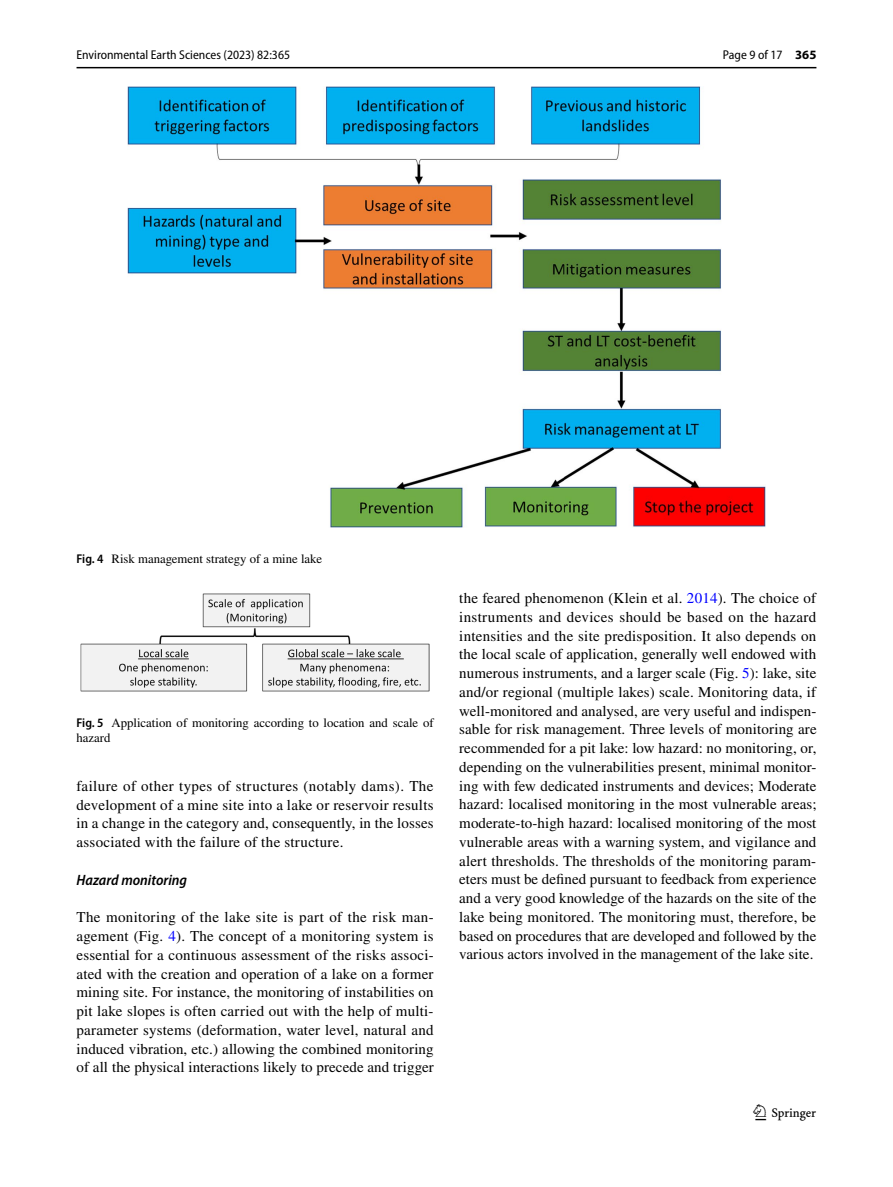
<style>
.page{position:relative;width:893px;height:1187px;background:#fff}
.page>*{position:absolute;margin:0;border:0;box-sizing:border-box;transform-origin:0 0}
.t1{font:22.5px "Springnew Regular 3";color:#000}
.t2{font:15px/18.8px "STIX";letter-spacing:.005em;color:#000;text-align:justify}
.t3{font:italic 600 semi-condensed 15px "Myriad Pro";color:#000}
.t4{font:12.75px/15px "STIX";color:#000}
.t5{font:semi-condensed 12.75px "Myriad Pro";color:#000}
.s1{font-weight:700;font-stretch:normal}
.s2{font-family:"Myriad Pro";font-weight:600;font-stretch:semi-condensed}
.s3{color:#00f}
</style>
<div class="page">
<hr style="left:77px;top:67px;width:739px;height:1px;background:#000">
<img style="left:128px;top:87px;width:637px;height:440px">
<img style="left:81px;top:593px;width:348px;height:98px">
<p class="t5" style="left:77px;top:48px;width:215px">Environmental Earth Sciences (2023) 82:365</p>
<p class="t5" style="left:723px;top:48px;width:95px">Page 9 of 17 <span class="s1">365</span></p>
<p class="t4" style="left:77px;top:551px;width:247px"><span class="s2">Fig. 4</span> Risk management strategy of a mine lake</p>
<p class="t4" style="left:77px;top:715px;width:359px"><span class="s2">Fig. 5</span> Application of monitoring according to location and scale of hazard</p>
<p class="t2" style="left:77px;top:777px;width:359px">failure of other types of structures (notably dams). The development of a mine site into a lake or reservoir results in a change in the category and, consequently, in the losses associated with the failure of the structure.</p>
<p class="t3" style="left:77px;top:871px;width:112px">Hazard monitoring</p>
<p class="t2" style="left:77px;top:908px;width:359px">The monitoring of the lake site is part of the risk man&shy;agement (Fig. <span class="s3">4</span>). The concept of a monitoring system is essential for a continuous assessment of the risks associ&shy;ated with the creation and operation of a lake on a former mining site. For instance, the monitoring of instabilities on pit lake slopes is often carried out with the help of multi&shy;parameter systems (deformation, water level, natural and induced vibration, etc.) allowing the combined monitoring of all the physical interactions likely to precede and trigger</p>
<p class="t2" style="left:459px;top:589px;width:359px">the feared phenomenon (Klein et al. <span class="s3">2014</span>). The choice of instruments and devices should be based on the hazard intensities and the site predisposition. It also depends on the local scale of application, generally well endowed with numerous instruments, and a larger scale (Fig. <span class="s3">5</span>): lake, site and/or regional (multiple lakes) scale. Monitoring data, if well-monitored and analysed, are very useful and indispen&shy;sable for risk management. Three levels of monitoring are recommended for a pit lake: low hazard: no monitoring, or, depending on the vulnerabilities present, minimal monitor&shy;ing with few dedicated instruments and devices; Moderate hazard: localised monitoring in the most vulnerable areas; moderate-to-high hazard: localised monitoring of the most vulnerable areas with a warning system, and vigilance and alert thresholds. The thresholds of the monitoring param&shy;eters must be defined pursuant to feedback from experience and a very good knowledge of the hazards on the site of the lake being monitored. The monitoring must, therefore, be based on procedures that are developed and followed by the various actors involved in the management of the lake site.</p>
<h1 class="t1" style="left:755px;top:1104px;width:62px">1 3</h1>
</div>
